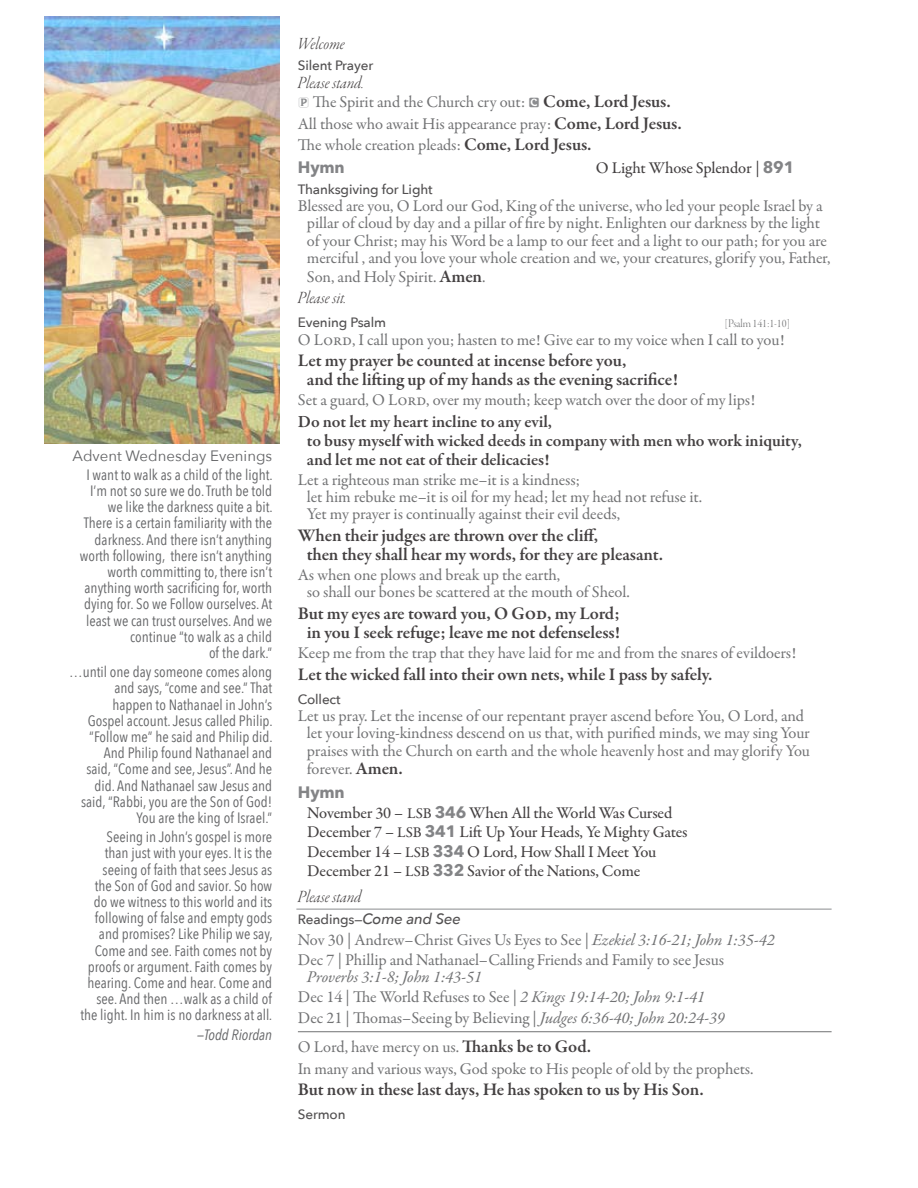
<style>
.page{position:relative;width:918px;height:1188px;background:#fff}
.page>*{position:absolute;margin:0;border:0;box-sizing:border-box;transform-origin:0 0}
.t1{font:600 18px/18.8px "Garamond Premr Pro";letter-spacing:-.01em;color:#231f20}
.t2{font:18px "Garamond Premr Pro Lt It Disp";color:#231f20}
.t3{font:600 17.25px/18.8px "Garamond Premr Pro";letter-spacing:-.01em;color:#231f20}
.t4{font:16.5px/17.2px "Garamond Premr Pro";letter-spacing:-.005em;color:#58595b}
.t5{font:500 16.5px/19.5px "Garamond Premr Pro";letter-spacing:-.01em;color:#231f20}
.t6{font:italic 16.5px/20.2px "Garamond Premr Pro";letter-spacing:-.01em;color:#58595b}
.t7{font:700 16.5px "Avenir Next";letter-spacing:-.01em;color:#6d6e71}
.t8{font:15px/16.2px "Avenir Next Condensed";color:#636466;text-align:right}
.t9{font:15px "Avenir Next";color:#636466}
.t10{font:italic 500 15px "Avenir Next";letter-spacing:-.01em;color:#333132}
.t11{font:italic 15px "Avenir Next Condensed";color:#636466}
.t12{font:500 13.5px "Avenir Next";letter-spacing:-.01em;color:#333132}
.t13{font:12px "Garamond Premr Pro Lt Disp";letter-spacing:-.01em;color:#58595b}
.s1{font-style:italic}
.s2{font-weight:600;font-size:18px;color:#231f20}
.s3{font-family:"Avenir Next";font-weight:700;color:#6d6e71}
.s4{font-size:15px}
.s5{font-style:normal;font-size:13.5px}
.s6{font-style:normal}
</style>
<div class="page">
<hr style="left:296px;top:909px;width:536px;height:1px;background:#77787b">
<hr style="left:298px;top:1031px;width:534px;height:1px;background:#58595b">
<img style="left:44px;top:16px;width:235px;height:427px">
<p class="t9" style="left:73px;top:443px;width:201px">Advent Wednesday Evenings</p>
<p class="t8" style="left:80px;top:466px;width:194px">I want to walk as a child of the light.<br>I’m not so sure we do. Truth be told we like the darkness quite a bit.<br>There is a certain familiarity with the darkness. And there isn’t anything worth following, there isn’t anything worth committing to, there isn’t anything worth sacrificing for, worth dying for. So we Follow ourselves. At least we can trust ourselves. And we continue “to walk as a child<br>of the dark.”</p>
<p class="t8" style="left:69px;top:663px;width:205px">…until one day someone comes along and says, “come and see.” That<br>happen to Nathanael in John’s<br>Gospel account. Jesus called Philip. “Follow me” he said and Philip did.<br>And Philip found Nathanael and<br>said, “Come and see, Jesus”. And he did. And Nathanael saw Jesus and said, “Rabbi, you are the Son of God!<br>You are the king of Israel.”</p>
<p class="t8" style="left:80px;top:828px;width:194px">Seeing in John’s gospel is more than just with your eyes. It is the seeing of faith that sees Jesus as<br>the Son of God and savior. So how do we witness to this world and its following of false and empty gods and promises? Like Philip we say,<br>Come and see. Faith comes not by proofs or argument. Faith comes by hearing. Come and hear. Come and see. And then …walk as a child of the light. In him is no darkness at all<span class="s1">.</span></p>
<p class="t11" style="left:197px;top:1025px;width:77px">—Todd Riordan</p>
<p class="t2" style="left:298px;top:34px;width:48px">Welcome</p>
<p class="t12" style="left:298px;top:54px;width:77px">Silent Prayer</p>
<p class="t2" style="left:298px;top:73px;width:68px">Please stand.</p>
<p class="t4" style="left:298px;top:91px;width:385px;line-height:21.8px;text-indent:15px">The Spirit and the Church cry out: <span class="s2">Come, Lord Jesus.<br></span>All those who await His appearance pray: <span class="s2">Come, Lord Jesus.<br></span>The whole creation pleads: <span class="s2">Come, Lord Jesus.</span></p>
<p class="t7" style="left:298px;top:153px;width:48px">Hymn</p>
<p class="t5" style="left:596px;top:158px;width:200px">O Light Whose Splendor | <span class="s3">891</span></p>
<p class="t12" style="left:298px;top:178px;width:136px">Thanksgiving for Light</p>
<p class="t4" style="left:298px;top:198px;width:534px;text-align:center">Blessed are you, O Lord our God, King of the universe, who led your people Israel by a pillar of cloud by day and a pillar of fire by night. Enlighten our darkness by the light<br>of your Christ; may his Word be a lamp to our feet and a light to our path; for you are merciful , and you love your whole creation and we, your creatures, glorify you, Father,</p>
<p class="t4" style="left:307px;top:268px;width:180px">Son, and Holy Spirit. <span class="s2">Amen</span>.</p>
<p class="t2" style="left:298px;top:288px;width:50px">Please sit.</p>
<p class="t12" style="left:298px;top:311px;width:90px">Evening Psalm</p>
<p class="t13" style="left:725px;top:317px;width:67px">[Psalm 141:1-10]</p>
<p class="t4" style="left:298px;top:331px;width:488px">O Lord, I call upon you; hasten to me! Give ear to my voice when I call to you!</p>
<p class="t1" style="left:307px;top:352px;width:373px;text-indent:-9px">Let my prayer be counted at incense before you,<br>and the lifting up of my hands as the evening sacrifice!</p>
<p class="t4" style="left:298px;top:392px;width:459px">Set a guard, O Lord, over my mouth; keep watch over the door of my lips!</p>
<p class="t3" style="left:307px;top:413px;width:497px;text-indent:-9px">Do not let my heart incline to any evil,<br>to busy myself with wicked deeds in company with men who work iniquity, and let me not eat of their delicacies!</p>
<p class="t4" style="left:307px;top:471px;width:397px;text-indent:-9px">Let a righteous man strike me–it is a kindness;<br>let him rebuke me–it is oil for my head; let my head not refuse it.<br>Yet my prayer is continually against their evil deeds,</p>
<p class="t1" style="left:307px;top:526px;width:358px;text-indent:-9px">When their judges are thrown over the cliff,<br>then they shall hear my words, for they are pleasant.</p>
<p class="t4" style="left:307px;top:567px;width:325px;text-indent:-9px">As when one plows and break up the earth,<br>so shall our bones be scattered at the mouth of Sheol.</p>
<p class="t1" style="left:298px;top:604px;width:324px;text-align:center">But my eyes are toward you, O God, my Lord; in you I seek refuge; leave me not defenseless!</p>
<p class="t4" style="left:298px;top:645px;width:500px">Keep me from the trap that they have laid for me and from the snares of evildoers!</p>
<p class="t1" style="left:298px;top:665px;width:416px">Let the wicked fall into their own nets, while I pass by safely.</p>
<p class="t12" style="left:298px;top:688px;width:44px">Collect</p>
<p class="t4" style="left:298px;top:708px;width:514px;text-align:center">Let us pray. Let the incense of our repentant prayer ascend before You, O Lord, and let your loving-kindness descend on us that, with purified minds, we may sing Your praises with the Church on earth and the whole heavenly host and may glorify You</p>
<p class="t4" style="left:307px;top:761px;width:97px">forever. <span class="s2">Amen.</span></p>
<p class="t7" style="left:298px;top:778px;width:48px">Hymn</p>
<p class="t5" style="left:307px;top:803px;width:382px">November 30 – <span class="s4">LSB</span> <span class="s3">346</span> When All the World Was Cursed December 7 – <span class="s4">LSB</span> <span class="s3">341</span> Lift Up Your Heads, Ye Mighty Gates December 14 – <span class="s4">LSB</span> <span class="s3">334</span> O Lord, How Shall I Meet You December 21 – <span class="s4">LSB</span> <span class="s3">332</span> Savior of the Nations, Come</p>
<p class="t2" style="left:298px;top:887px;width:65px">Please stand</p>
<p class="t10" style="left:298px;top:906px;width:165px"><span class="s5">Readings—</span>Come and See</p>
<p class="t4" style="left:298px;top:930px;width:478px;line-height:20.2px">Nov 30 | Andrew–Christ Gives Us Eyes to See | <span class="s1">Ezekiel 3:16-21; John 1:35-42<br></span>Dec 7 | Phillip and Nathanael–Calling Friends and Family to see Jesus</p>
<p class="t6" style="left:298px;top:968px;width:429px;text-indent:9px">Proverbs 3:1-8; John 1:43-51<br><span class="s6">Dec 14 | The World Refuses to See |</span> 2 Kings 19:14-20; John 9:1-41<br><span class="s6">Dec 21 | Thomas–Seeing by Believing |</span> Judges 6:36-40; John 20:24-39</p>
<p class="t4" style="left:298px;top:1036px;width:457px;line-height:21.8px">O Lord, have mercy on us. <span class="s2">Thanks be to God.<br></span>In many and various ways, God spoke to His people of old by the prophets.</p>
<p class="t1" style="left:298px;top:1081px;width:407px">But now in these last days, He has spoken to us by His Son.</p>
<p class="t12" style="left:298px;top:1103px;width:49px">Sermon</p>
</div>
